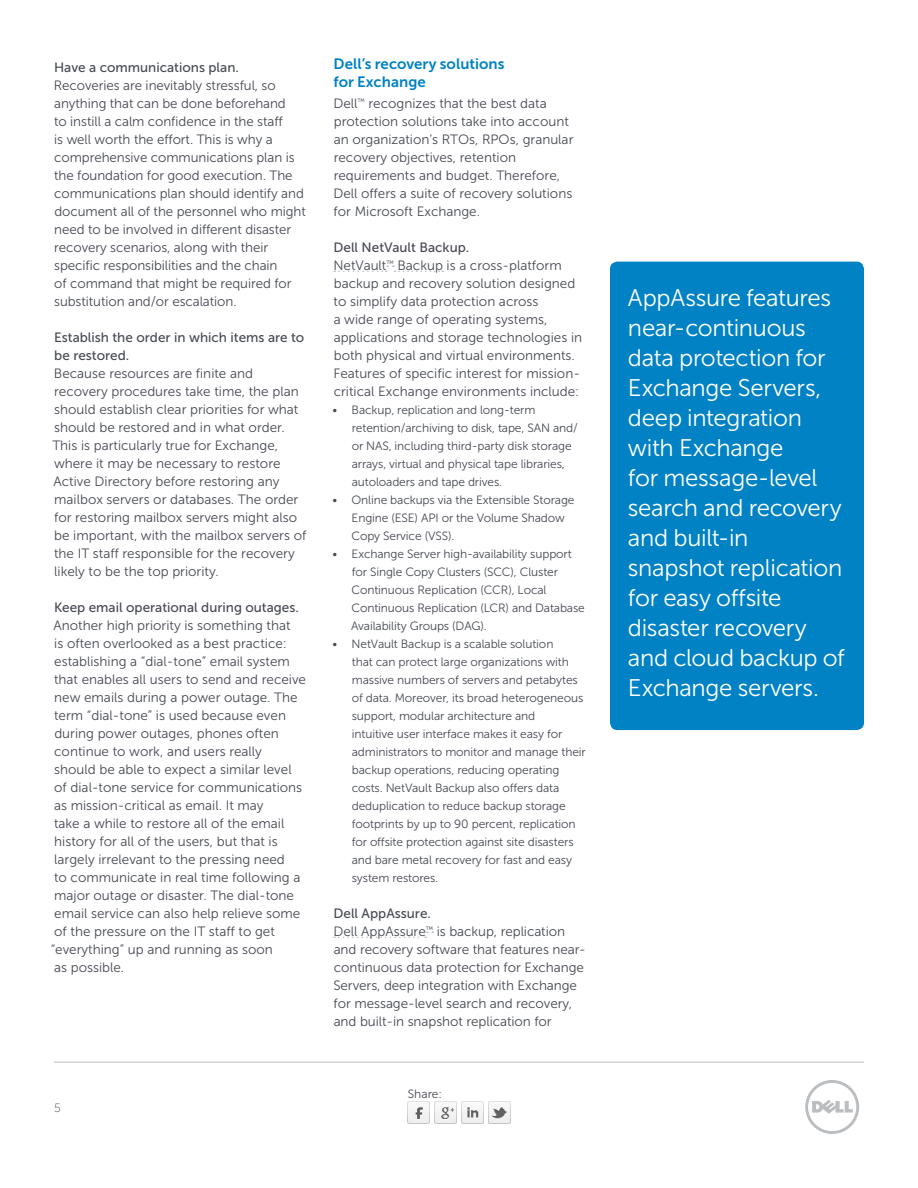
<style>
.page{position:relative;width:918px;height:1188px;background:#fff}
.page>*{position:absolute;margin:0;border:0;box-sizing:border-box;transform-origin:0 0}
.t1{font:24px/30px "Museo Sans For Dell 300";letter-spacing:-.015em;color:#fff}
.t2{font:15px/18px "Museo Sans For Dell 700";letter-spacing:.005em;color:#0082c4}
.t3{font:13.5px/18px "Museo Sans For Dell 300";color:#464953}
.t4{font:13.5px/18px "Museo Sans For Dell 500";color:#464953}
.t5{font:12px/18px "Museo Sans For Dell 300";letter-spacing:-.01em;color:#464953}
.t6{font:12px "Museo Sans For Dell 100";color:#464953}
</style>
<div class="page">
<hr style="left:54px;top:1062px;width:810px;height:1px;background:#bbbec1">
<svg style="left:805px;top:1080px;width:54px;height:54px"></svg>
<svg style="left:334px;top:266px;width:109px;height:6px"></svg>
<svg style="left:334px;top:932px;width:99px;height:6px"></svg>
<div style="left:610px;top:262px;width:254px;height:468px;background:#0082c4;border-radius:7px"></div>
<img style="left:407px;top:1101px;width:22px;height:22px">
<img style="left:434px;top:1101px;width:22px;height:22px">
<img style="left:461px;top:1101px;width:22px;height:22px">
<img style="left:489px;top:1101px;width:22px;height:22px">
<p class="t4" style="left:54px;top:58px;width:186px">Have a communications plan.</p>
<p class="t3" style="left:54px;top:76px;width:254px">Recoveries are inevitably stressful, so anything that can be done beforehand<br>to instill a calm confidence in the staff<br>is well worth the effort. This is why a comprehensive communications plan is the foundation for good execution. The communications plan should identify and document all of the personnel who might need to be involved in different disaster recovery scenarios, along with their specific responsibilities and the chain<br>of command that might be required for substitution and/or escalation.</p>
<p class="t4" style="left:54px;top:328px;width:252px">Establish the order in which items are to be restored.</p>
<p class="t3" style="left:52px;top:364px;width:256px">Because resources are finite and recovery procedures take time, the plan should establish clear priorities for what should be restored and in what order.<br>This is particularly true for Exchange, where it may be necessary to restore Active Directory before restoring any mailbox servers or databases. The order for restoring mailbox servers might also be important, with the mailbox servers of the IT staff responsible for the recovery likely to be the top priority.</p>
<p class="t4" style="left:54px;top:598px;width:246px">Keep email operational during outages.</p>
<p class="t3" style="left:51px;top:616px;width:257px">Another high priority is something that<br>is often overlooked as a best practice: establishing a “dial-tone” email system that enables all users to send and receive new emails during a power outage. The term “dial-tone” is used because even during power outages, phones often continue to work, and users really<br>should be able to expect a similar level<br>of dial-tone service for communications as mission-critical as email. It may<br>take a while to restore all of the email history for all of the users, but that is largely irrelevant to the pressing need<br>to communicate in real time following a major outage or disaster. The dial-tone email service can also help relieve some of the pressure on the IT staff to get “everything” up and running as soon<br>as possible.</p>
<p class="t6" style="left:54px;top:1101px;width:8px">5</p>
<p class="t2" style="left:334px;top:55px;width:173px">Dell’s recovery solutions for Exchange</p>
<p class="t3" style="left:333px;top:94px;width:242px">Dell<sup>™</sup> recognizes that the best data protection solutions take into account an organization’s RTOs, RPOs, granular recovery objectives, retention requirements and budget. Therefore, Dell offers a suite of recovery solutions for Microsoft Exchange.</p>
<p class="t4" style="left:334px;top:238px;width:137px">Dell NetVault Backup.</p>
<p class="t3" style="left:333px;top:256px;width:250px">NetVault<sup>™</sup> Backup is a cross-platform backup and recovery solution designed to simplify data protection across<br>a wide range of operating systems, applications and storage technologies in both physical and virtual environments.<br>Features of specific interest for mission&shy;critical Exchange environments include:</p>
<p class="t5" style="left:352px;top:401px;width:228px;text-indent:-19px">• Backup, replication and long-term retention/archiving to disk, tape, SAN and/ or NAS, including third-party disk storage arrays, virtual and physical tape libraries, autoloaders and tape drives.</p>
<p class="t5" style="left:351px;top:491px;width:225px;text-indent:-19px">• Online backups via the Extensible Storage<br>Engine (ESE) API or the Volume Shadow<br>Copy Service (VSS).</p>
<p class="t5" style="left:351px;top:545px;width:235px;text-indent:-19px">• Exchange Server high-availability support for Single Copy Clusters (SCC), Cluster Continuous Replication (CCR), Local Continuous Replication (LCR) and Database Availability Groups (DAG).</p>
<p class="t5" style="left:352px;top:635px;width:236px;text-indent:-19px">• NetVault Backup is a scalable solution<br>that can protect large organizations with massive numbers of servers and petabytes of data. Moreover, its broad heterogeneous support, modular architecture and<br>intuitive user interface makes it easy for administrators to monitor and manage their backup operations, reducing operating costs. NetVault Backup also offers data deduplication to reduce backup storage footprints by up to 90 percent, replication for offsite protection against site disasters and bare metal recovery for fast and easy system restores.</p>
<p class="t4" style="left:334px;top:904px;width:99px">Dell AppAssure.</p>
<p class="t3" style="left:333px;top:922px;width:254px">Dell AppAssure<sup>™</sup> is backup, replication and recovery software that features near&shy;continuous data protection for Exchange Servers, deep integration with Exchange for message-level search and recovery, and built-in snapshot replication for</p>
<p class="t5" style="left:408px;top:1085px;width:36px">Share:</p>
<p class="t1" style="left:628px;top:283px;width:218px">AppAssure features near-continuous data protection for<br>Exchange Servers, deep integration with Exchange<br>for message-level search and recovery and built-in snapshot replication for easy offsite disaster recovery and cloud backup of<br>Exchange servers.</p>
</div>
